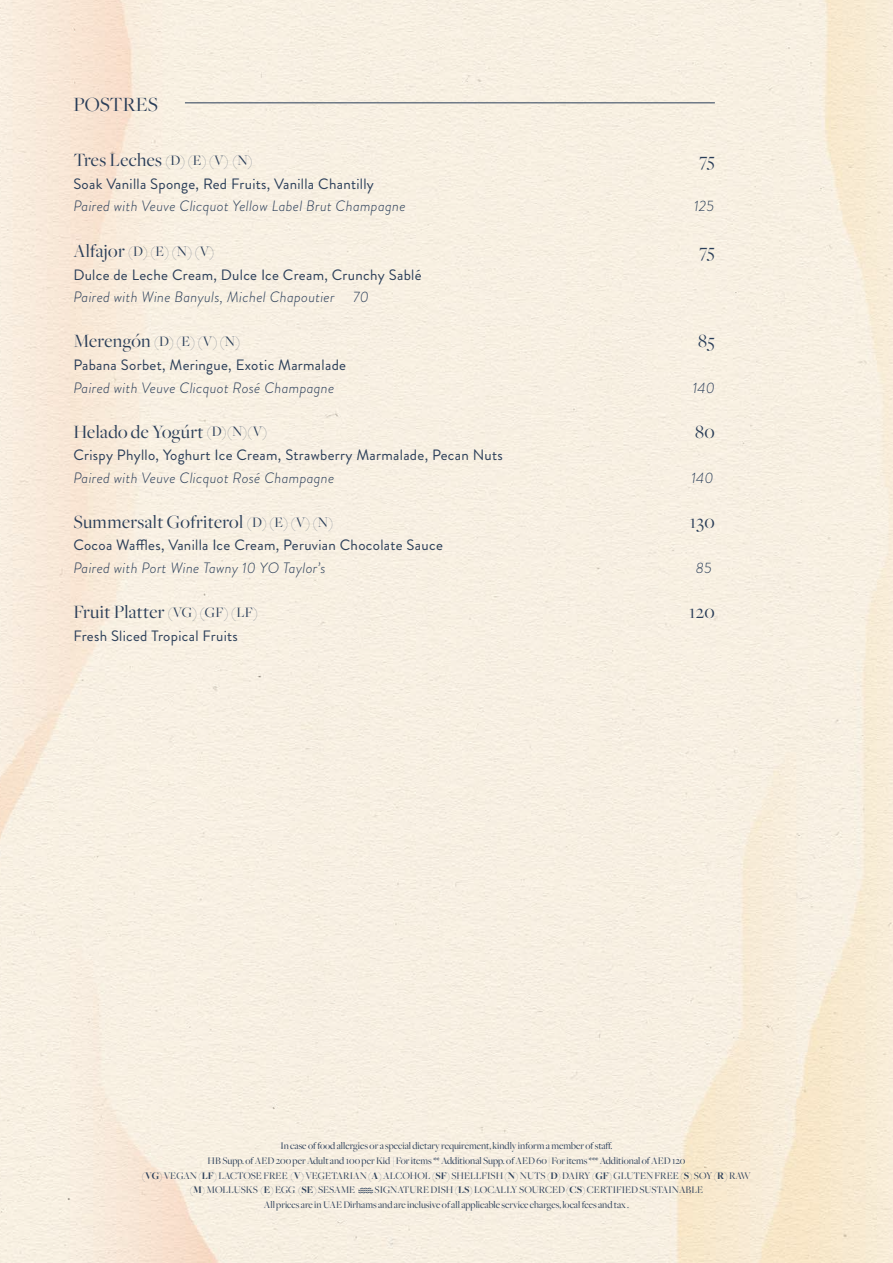
<style>
.page{position:relative;width:893px;height:1263px;background:#fff}
.page>*{position:absolute;margin:0;border:0;box-sizing:border-box;transform-origin:0 0}
.t1{font:21px "Freight Big";color:#293d58}
.t2{font:19.5px "Freight Big";letter-spacing:.02em;color:#293d58}
.t3{font:15px "Brandon Grotesque";letter-spacing:.02em;color:#293d58}
.t4{font:italic 300 15px "Brandon Grotesque";letter-spacing:.02em;color:#293d58}
.t5{font:15px "Freight Big";color:#293d58}
.t6{font:10.5px/14.7px "Freight Big";color:#293d58}
.s1{font-size:19.5px}
.s2{font-size:15px}
.s3{font-weight:700}
</style>
<div class="page">
<svg style="left:358px;top:1188px;width:15px;height:5px"></svg>
<hr style="left:185px;top:103px;width:530px;height:1px;background:#293d58">
<h1 class="t1" style="left:73px;top:93px;width:86px">POSTRES</h1>
<h3 class="t5" style="left:73px;top:152px;width:181px"><span class="s1">Tres Leches</span> (D) (E) (V) (N)</h3>
<h2 class="t2" style="left:699px;top:150px;width:17px">75</h2>
<h3 class="t3" style="left:73px;top:173px;width:302px">Soak Vanilla Sponge, Red Fruits, Vanilla Chantilly</h3>
<h3 class="t4" style="left:73px;top:196px;width:334px">Paired with Veuve Clicquot Yellow Label Brut Champagne</h3>
<h3 class="t4" style="left:694px;top:196px;width:21px">125</h3>
<h3 class="t5" style="left:73px;top:243px;width:142px"><span class="s1">Alfajor</span> (D) (E) (N) (V)</h3>
<h2 class="t2" style="left:699px;top:241px;width:17px">75</h2>
<h3 class="t3" style="left:73px;top:264px;width:350px">Dulce de Leche Cream, Dulce Ice Cream, Crunchy Sablé</h3>
<h3 class="t4" style="left:73px;top:287px;width:297px">Paired with Wine Banyuls, Michel Chapoutier 70</h3>
<h3 class="t5" style="left:73px;top:333px;width:168px"><span class="s1">Merengón</span> (D) (E) (V) (N)</h3>
<h2 class="t2" style="left:698px;top:331px;width:18px">85</h2>
<h3 class="t3" style="left:73px;top:354px;width:274px">Pabana Sorbet, Meringue, Exotic Marmalade</h3>
<h3 class="t4" style="left:73px;top:377px;width:262px">Paired with Veuve Clicquot Rosé Champagne</h3>
<h3 class="t4" style="left:693px;top:377px;width:24px">140</h3>
<h2 class="t2" style="left:73px;top:421px;width:195px">Helado de Yogúrt <span class="s2">(D)(N)(V)</span></h2>
<h2 class="t2" style="left:695px;top:421px;width:21px">80</h2>
<h3 class="t3" style="left:73px;top:445px;width:431px">Crispy Phyllo, Yoghurt Ice Cream, Strawberry Marmalade, Pecan Nuts</h3>
<h3 class="t4" style="left:73px;top:467px;width:262px">Paired with Veuve Clicquot Rosé Champagne</h3>
<h3 class="t4" style="left:691px;top:467px;width:24px">140</h3>
<h2 class="t2" style="left:73px;top:511px;width:261px">Summersalt Gofriterol <span class="s2">(D) (E) (V) (N)</span></h2>
<h2 class="t2" style="left:690px;top:511px;width:27px">130</h2>
<h3 class="t3" style="left:73px;top:535px;width:371px">Cocoa Waffles, Vanilla Ice Cream, Peruvian Chocolate Sauce</h3>
<h3 class="t4" style="left:73px;top:557px;width:254px">Paired with Port Wine Tawny 10 YO Taylor’s</h3>
<h3 class="t4" style="left:696px;top:557px;width:17px">85</h3>
<h2 class="t2" style="left:73px;top:601px;width:186px">Fruit Platter <span class="s2">(VG) (GF) (LF)</span></h2>
<h2 class="t2" style="left:689px;top:601px;width:27px">120</h2>
<h3 class="t3" style="left:73px;top:625px;width:166px">Fresh Sliced Tropical Fruits</h3>
<p class="t6" style="left:281px;top:1139px;width:333px">In case of food allergies or a special dietary requirement, kindly inform a member of staff.</p>
<p class="t6" style="left:208px;top:1153px;width:479px">HB Supp. of AED 200 per Adult and 100 per Kid | For items ** Additional Supp. of AED 60 | For items *** Additional of AED 120</p>
<p class="t6" style="left:142px;top:1168px;width:610px"><span class="s3">(VG)</span> VEGAN <span class="s3">(LF)</span> LACTOSE FREE <span class="s3">(V)</span> VEGETARIAN <span class="s3">(A)</span> ALCOHOL <span class="s3">(SF)</span> SHELLFISH <span class="s3">(N)</span> NUTS <span class="s3">(D)</span> DAIRY <span class="s3">(GF)</span> GLUTEN FREE <span class="s3">(S)</span> SOY <span class="s3">(R)</span> RAW</p>
<p class="t6" style="left:190px;top:1183px;width:167px"><span class="s3">(M)</span> MOLLUSKS <span class="s3">(E)</span> EGG (<span class="s3">SE</span>) SESAME</p>
<p class="t6" style="left:264px;top:1183px;width:441px;text-indent:111px">SIGNATURE DISH <span class="s3">(LS)</span> LOCALLY SOURCED <span class="s3">(CS)</span> CERTIFIED SUSTAINABLE<br>All prices are in UAE Dirhams and are inclusive of all applicable service charges, local fees and tax .</p>
</div>
